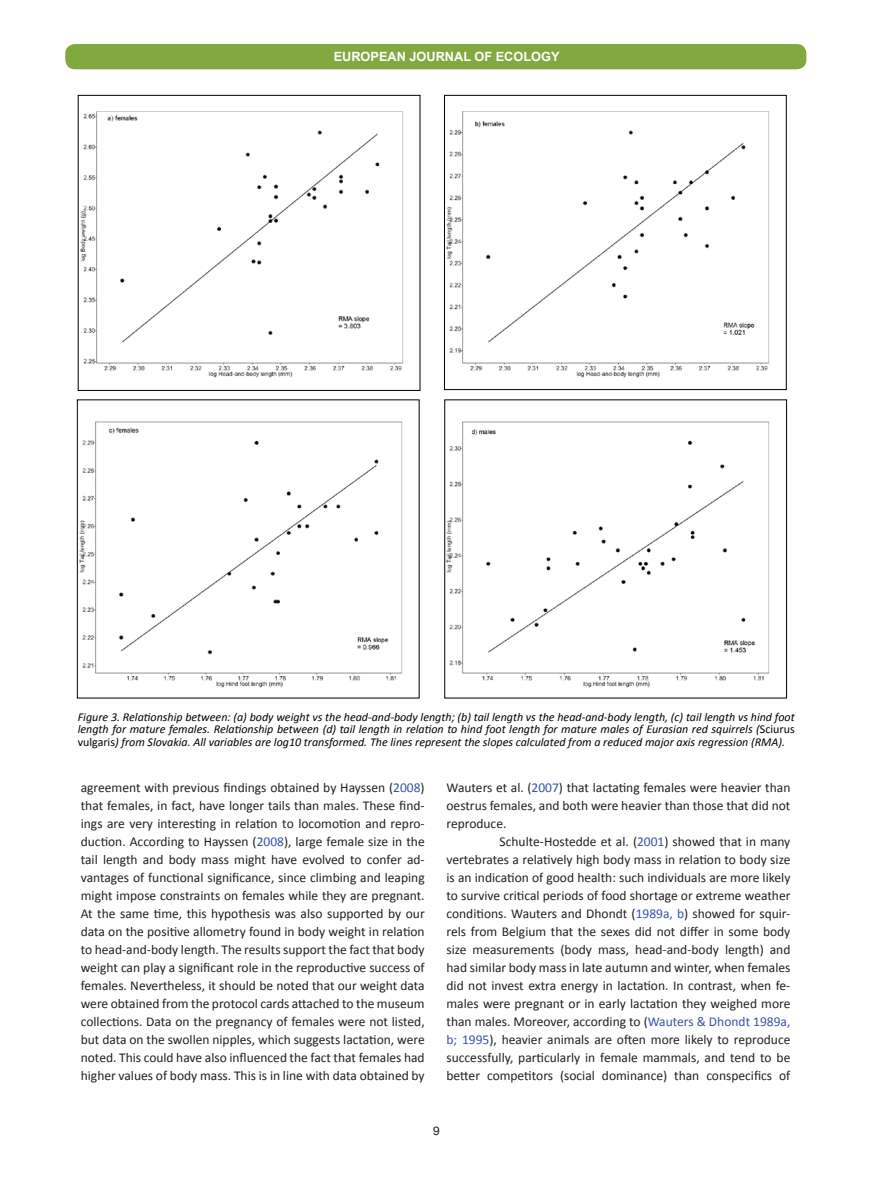
<style>
.page{position:relative;width:893px;height:1178px;background:#fff}
.page>*{position:absolute;margin:0;border:0;box-sizing:border-box;transform-origin:0 0}
.t1{font:13.5px/18px "Calibri";color:#231f20;text-align:justify}
.t2{font:700 12.75px "Arial";color:#fff}
.t3{font:italic 12px/12.6px "Calibri";color:#000;text-align:justify}
.t4{font:12px "Helvetica Neue";color:#231f20}
.s1{font-style:normal}
.s2{color:#3853a3}
</style>
<div class="page">
<div style="left:65px;top:43px;width:742px;height:27px;background:#81a940;border-radius:10px"></div>
<div style="left:64px;top:43px;width:744px;height:28px;border:2px solid #fff;border-radius:10px"></div>
<img style="left:446px;top:111px;width:324px;height:267px">
<div style="left:444px;top:95px;width:343px;height:295px;border:1px solid #000"></div>
<img style="left:446px;top:421px;width:324px;height:267px">
<img style="left:80px;top:111px;width:324px;height:267px">
<div style="left:78px;top:95px;width:342px;height:296px;border:1px solid #000"></div>
<img style="left:79px;top:421px;width:324px;height:267px">
<p class="t2" style="left:334px;top:48px;width:227px">EUROPEAN JOURNAL OF ECOLOGY</p>
<p class="t3" style="left:78px;top:710px;width:718px">Figure 3. Relationship between: (a) body weight vs the head-and-body length; (b) tail length vs the head-and-body length, (c) tail length vs hind foot length for mature females. Relationship between (d) tail length in relation to hind foot length for mature males of Eurasian red squirrels (<span class="s1">Sciurus vulgaris</span>) from Slovakia. All variables are log10 transformed. The lines represent the slopes calculated from a reduced major axis regression (RMA).</p>
<p class="t1" style="left:81px;top:779px;width:345px">agreement with previous findings obtained by Hayssen (<span class="s2">2008</span>) that females, in fact, have longer tails than males. These find&shy;ings are very interesting in relation to locomotion and repro&shy;duction. According to Hayssen (<span class="s2">2008</span>), large female size in the tail length and body mass might have evolved to confer ad&shy;vantages of functional significance, since climbing and leaping might impose constraints on females while they are pregnant.<br>At the same time, this hypothesis was also supported by our data on the positive allometry found in body weight in relation to head-and-body length. The results support the fact that body weight can play a significant role in the reproductive success of females. Nevertheless, it should be noted that our weight data were obtained from the protocol cards attached to the museum collections. Data on the pregnancy of females were not listed, but data on the swollen nipples, which suggests lactation, were noted. This could have also influenced the fact that females had higher values of body mass. This is in line with data obtained by</p>
<p class="t1" style="left:446px;top:778px;width:345px">Wauters et al. (<span class="s2">2007</span>) that lactating females were heavier than oestrus females, and both were heavier than those that did not reproduce.</p>
<p class="t1" style="left:446px;top:832px;width:345px;text-indent:53px">Schulte-Hostedde et al. (<span class="s2">2001</span>) showed that in many vertebrates a relatively high body mass in relation to body size is an indication of good health: such individuals are more likely to survive critical periods of food shortage or extreme weather conditions. Wauters and Dhondt (<span class="s2">1989a, b</span>) showed for squir&shy;rels from Belgium that the sexes did not differ in some body size measurements (body mass, head-and-body length) and had similar body mass in late autumn and winter, when females did not invest extra energy in lactation. In contrast, when fe&shy;males were pregnant or in early lactation they weighed more than males. Moreover, according to (<span class="s2">Wauters &amp; Dhondt 1989a, b; 1995</span>), heavier animals are often more likely to reproduce successfully, particularly in female mammals, and tend to be better competitors (social dominance) than conspecifics of</p>
<p class="t4" style="left:433px;top:1122px;width:8px">9</p>
</div>
